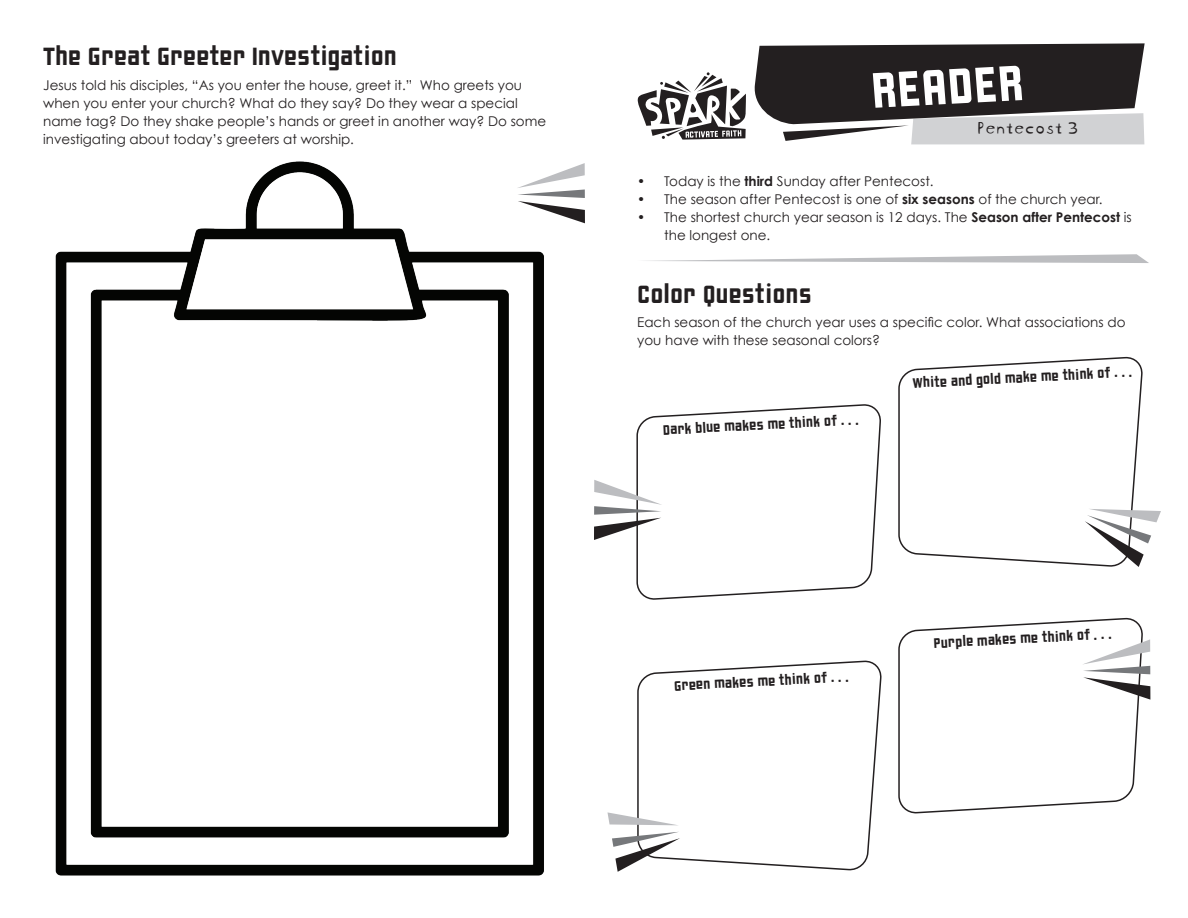
<style>
.page{position:relative;width:1188px;height:918px;background:#fff}
.page>*{position:absolute;margin:0;border:0;box-sizing:border-box;transform-origin:0 0}
.t1{font:54px "Liquorstore";color:#fff}
.t2{font:27px "Liquorstore";color:#231f20}
.t3{font:18px "Blockhead Uplugged";color:#231f20}
.t4{font:15px "Liquorstore";color:#231f20}
.t5{font:13.5px/18px "Century Gothic";color:#231f20}
.s1{font-weight:700}
</style>
<div class="page">
<svg style="left:754px;top:43px;width:391px;height:101px;background:#5b585a"></svg>
<svg style="left:637px;top:72px;width:109px;height:68px"></svg>
<svg style="left:562px;top:163px;width:23px;height:60px"></svg>
<svg style="left:646px;top:254px;width:503px;height:9px"></svg>
<img style="left:55px;top:161px;width:507px;height:715px">
<svg style="left:636px;top:404px;width:245px;height:196px"></svg>
<svg style="left:898px;top:357px;width:245px;height:209px"></svg>
<svg style="left:637px;top:661px;width:245px;height:210px"></svg>
<svg style="left:898px;top:618px;width:245px;height:195px"></svg>
<svg style="left:594px;top:480px;width:68px;height:60px"></svg>
<svg style="left:1085px;top:509px;width:76px;height:58px"></svg>
<svg style="left:612px;top:832px;width:68px;height:40px"></svg>
<svg style="left:607px;top:812px;width:72px;height:13px"></svg>
<svg style="left:1082px;top:639px;width:68px;height:61px"></svg>
<h2 class="t2" style="left:43px;top:40px;width:355px">The Great Greeter Investigation</h2>
<p class="t5" style="left:43px;top:76px;width:505px">Jesus told his disciples, “As you enter the house, greet it.” Who greets you when you enter your church? What do they say? Do they wear a special name tag? Do they shake people’s hands or greet in another way? Do some investigating about today’s greeters at worship.</p>
<h1 class="t1" style="left:870px;top:58px;width:154px;rotate:-3deg">READER</h1>
<h3 class="t3" style="left:976px;top:113px;width:103px">Pentecost 3</h3>
<p class="t5" style="left:637px;top:172px;width:298px">• Today is the <span class="s1">third</span> Sunday after Pentecost.</p>
<p class="t5" style="left:637px;top:190px;width:467px">• The season after Pentecost is one of <span class="s1">six seasons</span> of the church year.</p>
<p class="t5" style="left:664px;top:208px;width:469px;text-indent:-27px">• The shortest church year season is 12 days. The <span class="s1">Season after Pentecost</span> is the longest one.</p>
<h2 class="t2" style="left:637px;top:278px;width:176px">Color Questions</h2>
<p class="t5" style="left:637px;top:313px;width:490px">Each season of the church year uses a specific color. What associations do you have with these seasonal colors?</p>
<p class="t4" style="left:912px;top:374px;width:221px;rotate:-3deg">White and gold make me think of . . .</p>
<p class="t4" style="left:662px;top:421px;width:198px;rotate:-3deg">Dark blue makes me think of . . .</p>
<p class="t4" style="left:674px;top:677px;width:176px;rotate:-3deg">Green makes me think of . . .</p>
<p class="t4" style="left:933px;top:634px;width:180px;rotate:-3deg">Purple makes me think of . . .</p>
</div>
